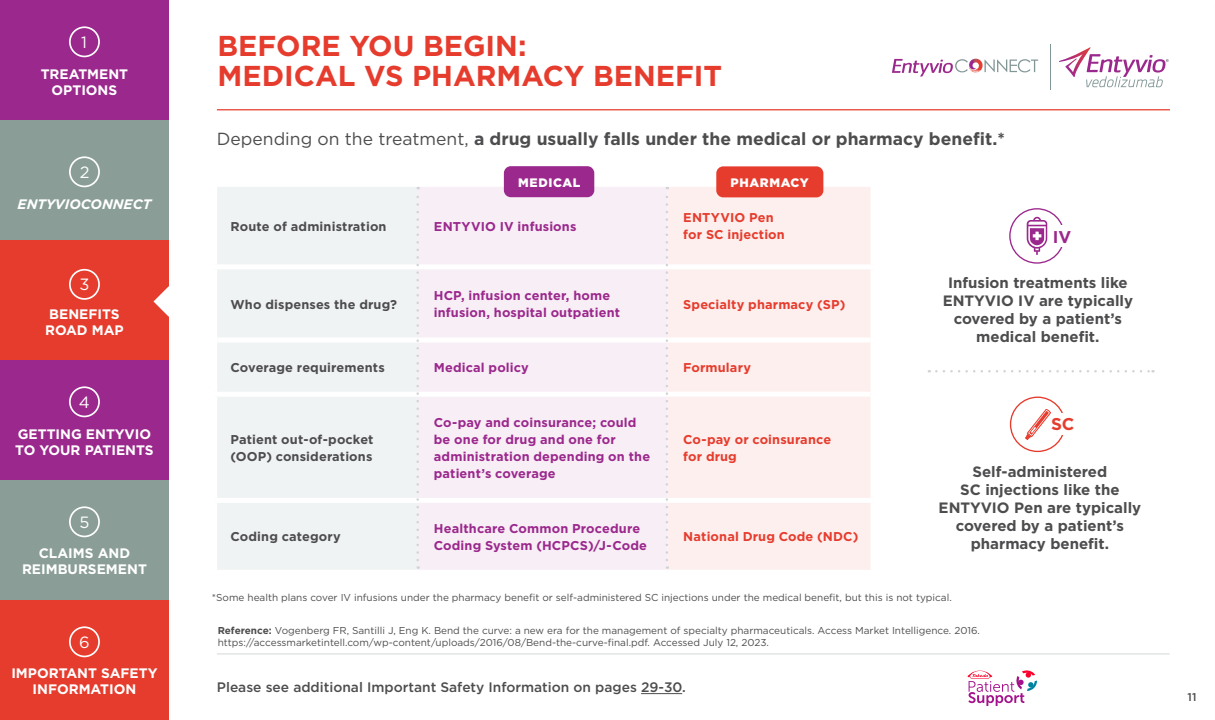
<style>
.page{position:relative;width:1215px;height:720px;background:#fff}
.page>*{position:absolute;margin:0;border:0;box-sizing:border-box;transform-origin:0 0}
.t1{font:700 28.75px/30px "Gotham";color:#e63c2d}
.t2{font:700 17.5px "Gotham";color:#4d4d4f}
.t3{font:700 17px "Gotham";color:#9b288c}
.t4{font:700 17px "Gotham";color:#e63c2d}
.t5{font:16.38px "Gotham";color:#fff}
.t6{font:700 15px/18px "Gotham";color:#4d4d4f;text-align:center}
.t7{font:700 13.75px/16.5px "Gotham";color:#fff;text-align:center}
.t8{font:500 13.75px "Gotham";color:#4d4d4f}
.t9{font:italic 700 13.75px "Gotham";color:#fff}
.t10{font:700 12.75px/17.1px "Gotham";letter-spacing:.01em;color:#9b288c}
.t11{font:700 12.75px/17.1px "Gotham";letter-spacing:.01em;color:#4d4d4f}
.t12{font:700 12.75px/17.5px "Gotham";letter-spacing:.01em;color:#e63c2d}
.t13{font:900 12.25px "Gotham";letter-spacing:.05em;color:#fff}
.t14{font:500 11.25px "Gotham";color:#4d4d4f}
.t15{font:10px/12px "Gotham";color:#4d4d4f}
.s1{font-weight:400}
.s2{font-weight:700}
</style>
<div class="page">
<hr style="left:217px;top:109px;width:953px;height:1px;background:#e63c2d">
<hr style="left:217px;top:653px;width:953px;height:2px;background:#dce0dd">
<div style="left:0;top:120px;width:169px;height:120px;background:#8a9e97"></div>
<div style="left:0;top:240px;width:169px;height:120px;background:#e63c2d"></div>
<div style="left:0;top:360px;width:169px;height:120px;background:#9b288c"></div>
<div style="left:0;top:480px;width:169px;height:120px;background:#8a9e97"></div>
<div style="left:0;top:600px;width:169px;height:120px;background:#e63c2d"></div>
<div style="left:0;top:0;width:169px;height:120px;background:#9b288c"></div>
<div style="left:69px;top:26px;width:31px;height:31px;border:2px solid #fff;border-radius:50%"></div>
<div style="left:69px;top:156px;width:31px;height:31px;border:2px solid #fff;border-radius:50%"></div>
<div style="left:69px;top:269px;width:31px;height:31px;border:2px solid #fff;border-radius:50%"></div>
<div style="left:69px;top:386px;width:31px;height:31px;border:2px solid #fff;border-radius:50%"></div>
<div style="left:69px;top:506px;width:31px;height:31px;border:2px solid #fff;border-radius:50%"></div>
<div style="left:69px;top:626px;width:31px;height:31px;border:2px solid #fff;border-radius:50%"></div>
<svg style="left:967px;top:670px;width:70px;height:36px"></svg>
<svg style="left:1059px;top:47px;width:110px;height:40px"></svg>
<svg style="left:892px;top:59px;width:146px;height:18px"></svg>
<hr style="left:1050px;top:44px;width:1px;height:46px;background:#829696">
<hr style="left:641px;top:693px;width:41px;height:1px;background:#4d4d4f">
<div style="left:217px;top:187px;width:201px;height:383px;background:#f0f3f3"></div>
<div style="left:418px;top:187px;width:249px;height:383px;background:#f7eef6"></div>
<div style="left:667px;top:187px;width:203px;height:383px;background:#fdefee"></div>
<div style="left:212px;top:264px;width:206px;height:5px;background:#fff"></div>
<div style="left:418px;top:264px;width:249px;height:5px;background:#fff"></div>
<div style="left:667px;top:264px;width:209px;height:5px;background:#fff"></div>
<div style="left:217px;top:338px;width:201px;height:5px;background:#fff"></div>
<div style="left:418px;top:338px;width:249px;height:5px;background:#fff"></div>
<div style="left:667px;top:338px;width:204px;height:5px;background:#fff"></div>
<div style="left:212px;top:392px;width:206px;height:5px;background:#fff"></div>
<div style="left:418px;top:392px;width:249px;height:5px;background:#fff"></div>
<div style="left:667px;top:392px;width:204px;height:5px;background:#fff"></div>
<div style="left:212px;top:498px;width:206px;height:5px;background:#fff"></div>
<div style="left:418px;top:498px;width:249px;height:5px;background:#fff"></div>
<div style="left:667px;top:498px;width:209px;height:5px;background:#fff"></div>
<div style="left:504px;top:166px;width:90px;height:31px;background:#9b288c;border-radius:7px"></div>
<div style="left:716px;top:166px;width:107px;height:31px;background:#e63c2d;border-radius:7px"></div>
<svg style="left:416px;top:187px;width:3px;height:373px"></svg>
<svg style="left:666px;top:187px;width:2px;height:373px"></svg>
<svg style="left:936px;top:370px;width:218px;height:3px"></svg>
<div style="left:1009px;top:208px;width:56px;height:56px;border:1px solid #9b288c;border-radius:50%"></div>
<div style="left:1052px;top:225px;width:20px;height:22px;background:#fff"></div>
<svg style="left:1027px;top:217px;width:20px;height:38px"></svg>
<div style="left:1010px;top:397px;width:55px;height:55px;border:1px solid #e63c2d;border-radius:50%"></div>
<div style="left:1053px;top:414px;width:20px;height:21px;background:#fff"></div>
<svg style="left:153px;top:286px;width:16px;height:31px"></svg>
<svg style="left:1025px;top:409px;width:26px;height:31px"></svg>
<h3 class="t5" style="left:81px;top:31px;width:7px">1</h3>
<h3 class="t7" style="left:41px;top:66px;width:89px">TREATMENT<br>OPTIONS</h3>
<h3 class="t5" style="left:80px;top:161px;width:11px">2</h3>
<h3 class="t9" style="left:18px;top:195px;width:135px">ENTYVIOCONNECT</h3>
<h3 class="t5" style="left:79px;top:274px;width:12px">3</h3>
<h3 class="t7" style="left:45px;top:306px;width:80px">BENEFITS<br>ROAD MAP</h3>
<h3 class="t5" style="left:79px;top:391px;width:12px">4</h3>
<h3 class="t7" style="left:15px;top:426px;width:140px;text-align:left">GETTING ENTYVIO<br>TO YOUR PATIENTS</h3>
<h3 class="t5" style="left:79px;top:511px;width:11px">5</h3>
<h3 class="t7" style="left:22px;top:544px;width:126px">CLAIMS AND<br>REIMBURSEMENT</h3>
<h3 class="t5" style="left:79px;top:631px;width:12px">6</h3>
<h3 class="t7" style="left:11px;top:664px;width:148px">IMPORTANT SAFETY<br>INFORMATION</h3>
<h1 class="t1" style="left:217px;top:31px;width:506px">BEFORE YOU BEGIN:<br>MEDICAL VS PHARMACY BENEFIT</h1>
<h2 class="t2" style="left:217px;top:127px;width:790px"><span class="s1">Depending on the treatment,</span> a drug usually falls under the medical or pharmacy benefit.*</h2>
<p class="t13" style="left:518px;top:174px;width:64px">MEDICAL</p>
<p class="t13" style="left:731px;top:174px;width:80px">PHARMACY</p>
<p class="t11" style="left:231px;top:218px;width:158px">Route of administration</p>
<p class="t10" style="left:434px;top:218px;width:144px">ENTYVIO IV infusions</p>
<p class="t12" style="left:683px;top:209px;width:103px">ENTYVIO Pen for SC injection</p>
<p class="t11" style="left:231px;top:295px;width:168px">Who dispenses the drug?</p>
<p class="t10" style="left:434px;top:287px;width:188px">HCP, infusion center, home infusion, hospital outpatient</p>
<p class="t12" style="left:683px;top:295px;width:164px">Specialty pharmacy (SP)</p>
<p class="t11" style="left:231px;top:359px;width:156px">Coverage requirements</p>
<p class="t10" style="left:434px;top:359px;width:97px">Medical policy</p>
<p class="t12" style="left:683px;top:359px;width:69px">Formulary</p>
<p class="t11" style="left:231px;top:431px;width:145px">Patient out-of-pocket (OOP) considerations</p>
<p class="t10" style="left:434px;top:414px;width:218px">Co-pay and coinsurance; could be one for drug and one for administration depending on the patient’s coverage</p>
<p class="t12" style="left:683px;top:431px;width:149px;line-height:17.1px">Co-pay or coinsurance for drug</p>
<p class="t11" style="left:231px;top:528px;width:112px">Coding category</p>
<p class="t10" style="left:434px;top:520px;width:215px">Healthcare Common Procedure<br>Coding System (HCPCS)/J-Code</p>
<p class="t12" style="left:683px;top:528px;width:177px">National Drug Code (NDC)</p>
<h3 class="t3" style="left:1053px;top:225px;width:20px">IV</h3>
<h3 class="t6" style="left:943px;top:274px;width:192px">Infusion treatments like<br>ENTYVIO IV are typically covered by a patient’s medical benefit.</h3>
<h3 class="t4" style="left:1051px;top:413px;width:25px">SC</h3>
<h3 class="t6" style="left:939px;top:462px;width:204px">Self-administered<br>SC injections like the<br>ENTYVIO Pen are typically covered by a patient’s pharmacy benefit.</h3>
<p class="t15" style="left:212px;top:591px;width:741px">*Some health plans cover IV infusions under the pharmacy benefit or self-administered SC injections under the medical benefit, but this is not typical.</p>
<p class="t15" style="left:218px;top:624px;width:764px"><span class="s2">Reference:</span> Vogenberg FR, Santilli J, Eng K. Bend the curve: a new era for the management of specialty pharmaceuticals. Access Market Intelligence. 2016. https://accessmarketintell.com/wp-content/uploads/2016/08/Bend-the-curve-final.pdf. Accessed July 12, 2023.</p>
<h3 class="t8" style="left:217px;top:678px;width:471px">Please see additional Important Safety Information on pages 29-30.</h3>
<p class="t14" style="left:1188px;top:690px;width:10px">11</p>
</div>
